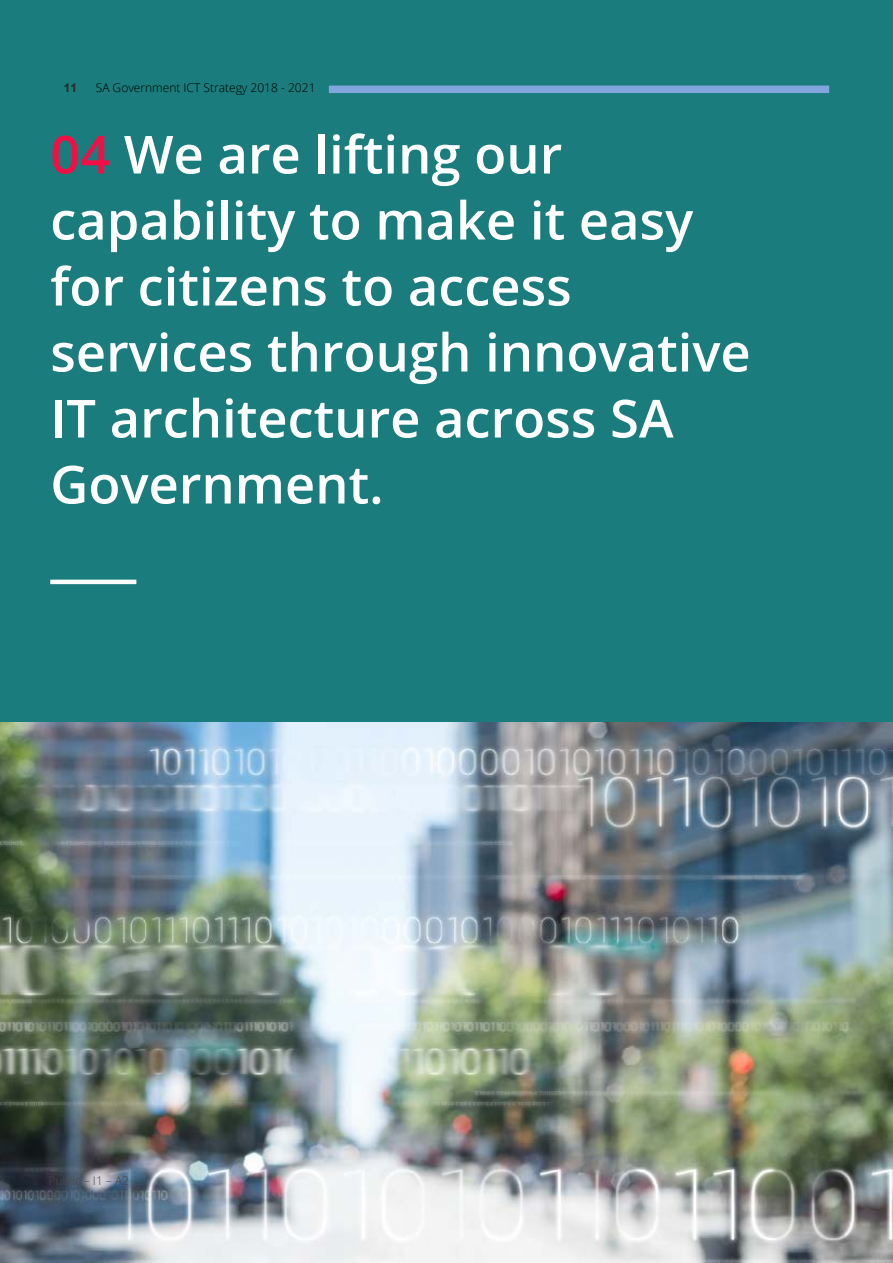
<style>
.page{position:relative;width:893px;height:1263px;background:#fff}
.page>*{position:absolute;margin:0;border:0;box-sizing:border-box;transform-origin:0 0}
.t1{font:600 52.5px/66px "Open Sans";color:#fff}
.t2{font:300 12px "Open Sans";color:#000}
.t3{font:300 12px "Open Sans";color:#4c4544}
.t4{font:700 12px "Arial";color:#282827}
.s1{color:#f20f46}
</style>
<div class="page">
<img style="left:0;top:722px;width:893px;height:541px">
<div style="left:0;top:0;width:893px;height:722px;background:#1a7c7c"></div>
<hr style="left:50px;top:580px;width:86px;height:4px;background:#fff">
<div style="left:329px;top:86px;width:500px;height:7px;background:#82a5de"></div>
<p class="t4" style="left:64px;top:80px;width:15px">11</p>
<p class="t2" style="left:96px;top:80px;width:221px">SA Government ICT Strategy 2018 - 2021</p>
<p class="t1" style="left:50px;top:120px;width:702px"><span class="s1">04</span> We are lifting our capability to make it easy for citizens to access services through innovative<br>IT architecture across SA<br>Government.</p>
<p class="t3" style="left:48px;top:1172px;width:82px">Public – I1 – A2</p>
</div>
